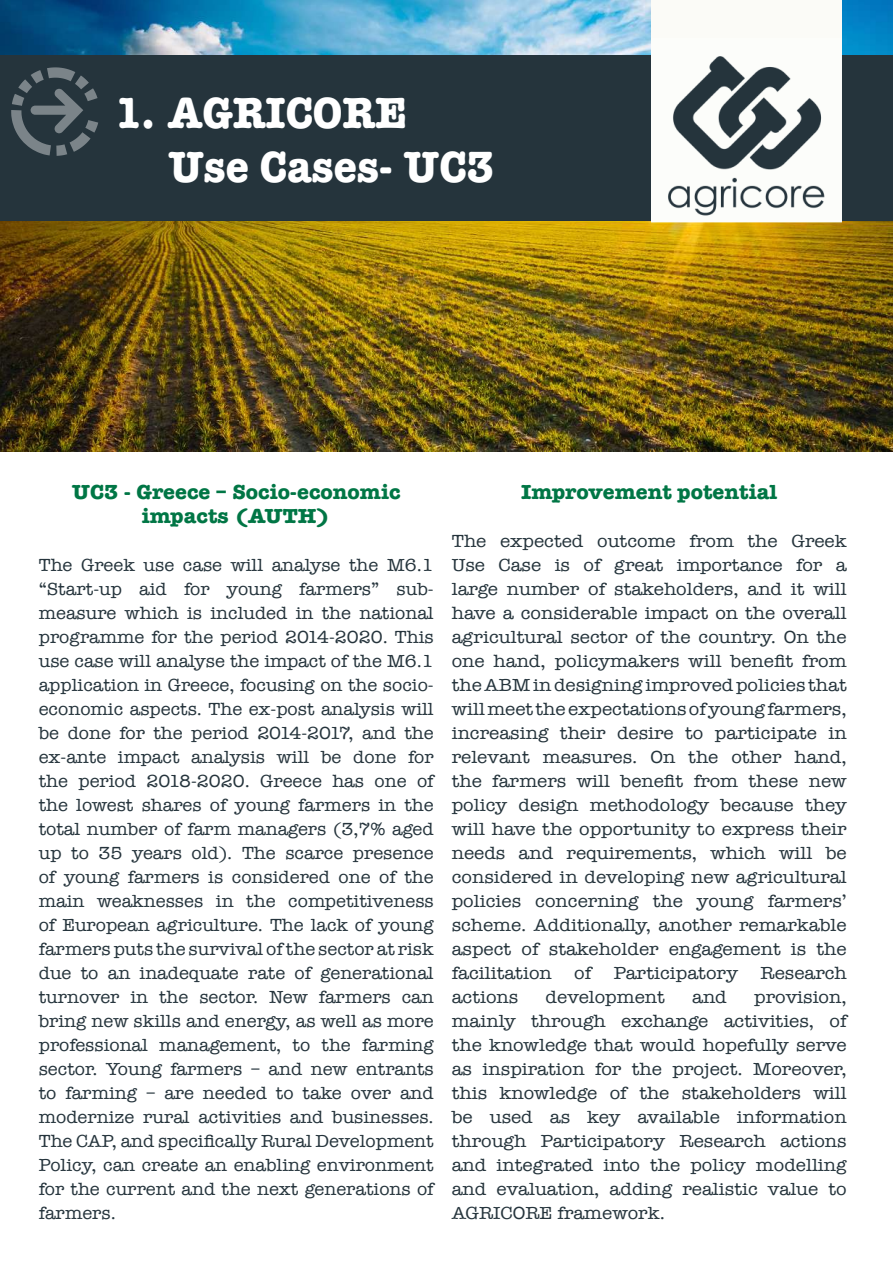
<style>
.page{position:relative;width:893px;height:1263px;background:#fff}
.page>*{position:absolute;margin:0;border:0;box-sizing:border-box;transform-origin:0 0}
.t1{font:700 45px/54px "American Typewriter";color:#fff;scale:.95 1}
.t2{font:700 21px/24px "American Typewriter";color:#007645;text-align:center;scale:1.04 1}
.t3{font:18px/24px "American Typewriter";color:#25343c;text-align:justify;scale:1.07 1}
.t4{font:18px/24px "American Typewriter";color:#25343c;text-align:justify;scale:1.04 1}
</style>
<div class="page">
<img style="left:0;top:0;width:893px;height:452px">
<div style="left:651px;top:0;width:191px;height:56px;background:#fbfbf7"></div>
<div style="left:0;top:55px;width:893px;height:166px;background:#25343c"></div>
<img style="left:651px;top:55px;width:191px;height:178px">
<svg style="left:11px;top:67px;width:87px;height:89px"></svg>
<h1 class="t1" style="left:168px;top:84px;width:345px;text-indent:-54px">1. AGRICORE<br>Use Cases- UC3</h1>
<p class="t2" style="left:72px;top:479px;width:317px">UC3 - Greece – Socio-economic impacts (AUTH)</p>
<p class="t4" style="left:39px;top:553px;width:381px">The Greek use case will analyse the M6.1 “Start-up aid for young farmers” sub&shy;measure which is included in the national programme for the period 2014-2020. This use case will analyse the impact of the M6.1 application in Greece, focusing on the socio&shy;economic aspects. The ex-post analysis will be done for the period 2014-2017, and the ex-ante impact analysis will be done for the period 2018-2020. Greece has one of the lowest shares of young farmers in the total number of farm managers (3,7% aged up to 35 years old). The scarce presence of young farmers is considered one of the main weaknesses in the competitiveness of European agriculture. The lack of young farmers puts the survival of the sector at risk due to an inadequate rate of generational turnover in the sector. New farmers can bring new skills and energy, as well as more professional management, to the farming sector. Young farmers – and new entrants to farming – are needed to take over and modernize rural activities and businesses.<br>The CAP, and specifically Rural Development Policy, can create an enabling environment for the current and the next generations of farmers.</p>
<p class="t2" style="left:521px;top:479px;width:248px">Improvement potential</p>
<p class="t3" style="left:452px;top:529px;width:371px">The expected outcome from the Greek Use Case is of great importance for a large number of stakeholders, and it will have a considerable impact on the overall agricultural sector of the country. On the one hand, policymakers will benefit from the ABM in designing improved policies that will meet the expectations of young farmers, increasing their desire to participate in relevant measures. On the other hand, the farmers will benefit from these new policy design methodology because they will have the opportunity to express their needs and requirements, which will be considered in developing new agricultural policies concerning the young farmers’ scheme. Additionally, another remarkable aspect of stakeholder engagement is the facilitation of Participatory Research actions</p>
<p class="t3" style="left:546px;top:985px;width:113px">development</p>
<p class="t3" style="left:692px;top:985px;width:34px">and</p>
<p class="t3" style="left:452px;top:985px;width:371px;text-indent:302px">provision, mainly through exchange activities, of the knowledge that would hopefully serve as inspiration for the project. Moreover, this knowledge of the stakeholders will be used as key available information through Participatory Research actions and integrated into the policy modelling and evaluation, adding realistic value to AGRICORE framework.</p>
</div>
